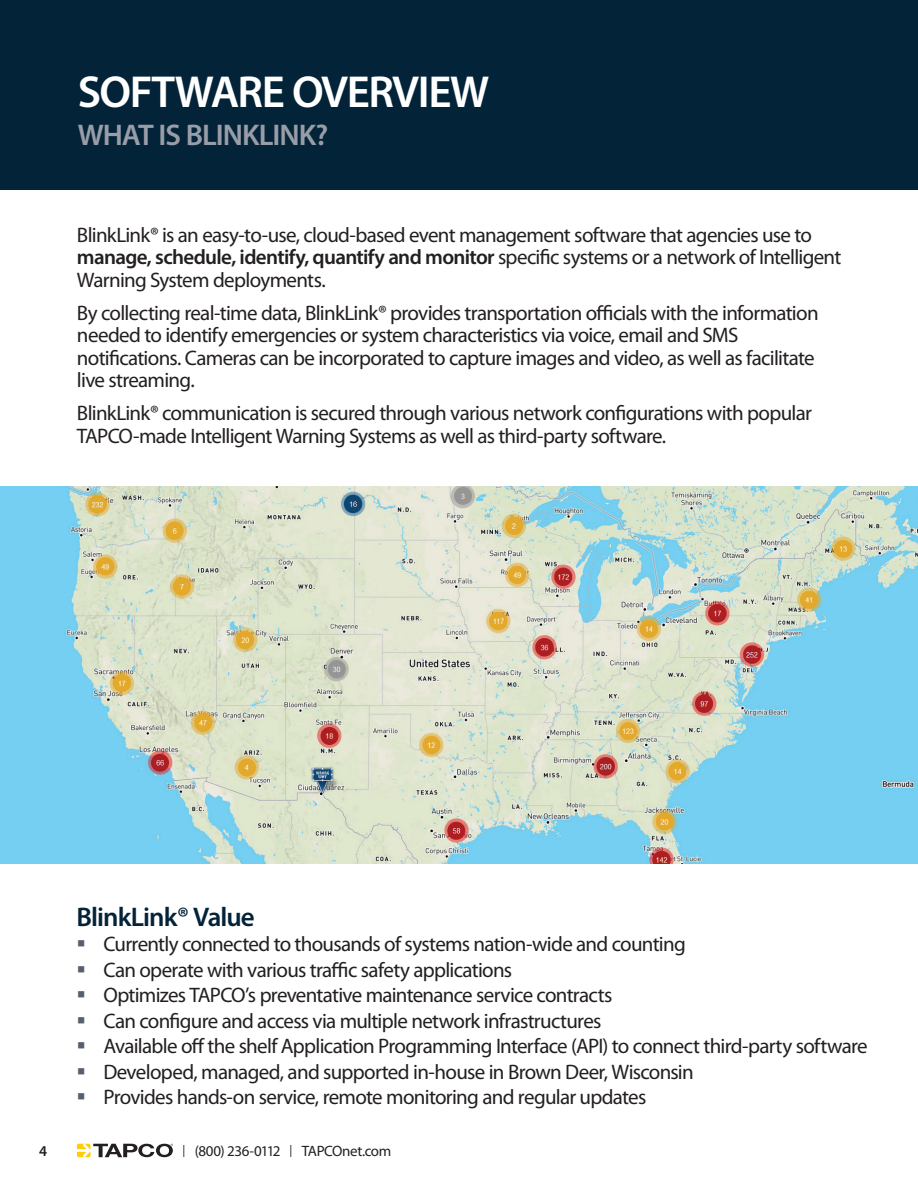
<style>
.page{position:relative;width:918px;height:1188px;background:#fff}
.page>*{position:absolute;margin:0;border:0;box-sizing:border-box;transform-origin:0 0}
.t1{font:600 45px "Myriad Pro";letter-spacing:-.03em;color:#fff}
.t2{font:600 30px "Myriad Pro";letter-spacing:-.03em;color:#999da8}
.t3{font:600 27px "Myriad Pro";letter-spacing:-.035em;color:#032438}
.t4{font:21px/22.5px "Myriad Pro";letter-spacing:-.035em;color:#231f20}
.t5{font:15px "Myriad Pro";letter-spacing:-.03em;color:#231f20}
.t6{font:600 15px "Myriad Pro";color:#231f20}
.s1{font-weight:600}
.s2{font-size:12px}
</style>
<div class="page">
<svg style="left:77px;top:1144px;width:96px;height:13px"></svg>
<div style="left:0;top:0;width:918px;height:190px;background:#032438"></div>
<img style="left:0;top:486px;width:918px;height:378px">
<h1 class="t1" style="left:78px;top:64px;width:413px">SOFTWARE OVERVIEW</h1>
<h2 class="t2" style="left:78px;top:116px;width:252px">WHAT IS BLINKLINK?</h2>
<p class="t4" style="left:77px;top:223px;width:766px">BlinkLink® is an easy-to-use, cloud-based event management software that agencies use to <span class="s1">manage, schedule, identify, quantify and monitor</span> specific systems or a network of Intelligent<br>Warning System deployments.</p>
<p class="t4" style="left:77px;top:301px;width:743px">By collecting real-time data, BlinkLink® provides transportation officials with the information needed to identify emergencies or system characteristics via voice, email and SMS notifications. Cameras can be incorporated to capture images and video, as well as facilitate live streaming.</p>
<p class="t4" style="left:77px;top:401px;width:736px">BlinkLink® communication is secured through various network configurations with popular<br>TAPCO-made Intelligent Warning Systems as well as third-party software.</p>
<p class="t3" style="left:76px;top:899px;width:180px">BlinkLink® Value</p>
<p class="t4" style="left:103px;top:931px;width:766px;line-height:25.5px">Currently connected to thousands of systems nation-wide and counting<br>Can operate with various traffic safety applications<br>Optimizes TAPCO’s preventative maintenance service contracts<br>Can configure and access via multiple network infrastructures<br>Available off the shelf Application Programming Interface (API) to connect third-party software Developed, managed, and supported in-house in Brown Deer, Wisconsin<br>Provides hands-on service, remote monitoring and regular updates</p>
<p class="t5" style="left:182px;top:1141px;width:111px"><span class="s2">|</span> (800) 236-0112 <span class="s2">|</span></p>
<p class="t6" style="left:39px;top:1142px;width:10px">4</p>
<p class="t5" style="left:302px;top:1141px;width:91px">TAPCOnet.com</p>
</div>
